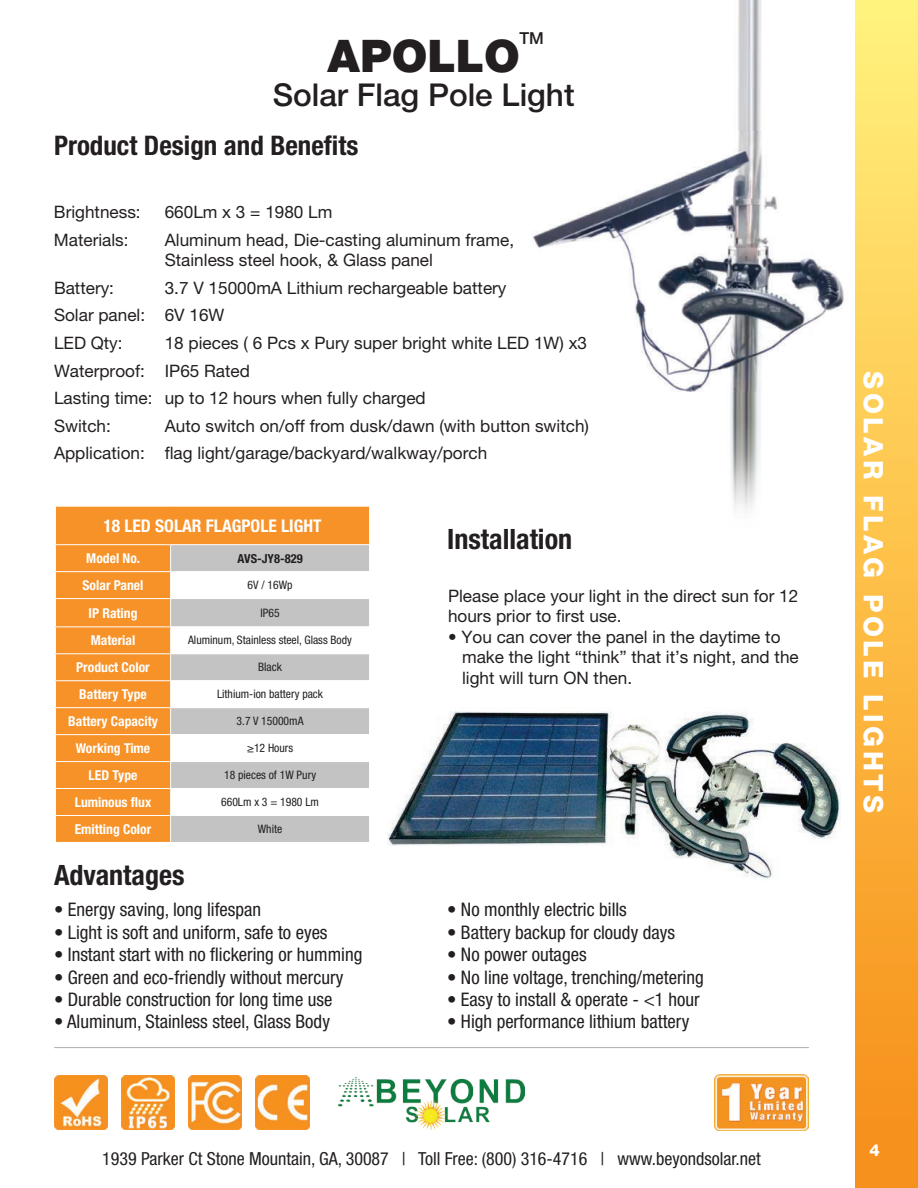
<style>
.page{position:relative;width:918px;height:1188px;background:#fff}
.page>*{position:absolute;margin:0;border:0;box-sizing:border-box;transform-origin:0 0}
.t1{font:900 45px "Helvetica Neue LT Pro";color:#231f20}
.t2{font:500 31.5px "Helvetica Neue LT Pro";color:#231f20}
.t3{font:700 condensed 28.05px "Helvetica Neue LT Pro";color:#231f20}
.t4{font:700 condensed 27px "Helvetica Neue LT Pro";color:#231f20}
.t5{font:800 27px "Helvetica Neue LT Std";letter-spacing:.13em;color:#fff}
.t6{font:condensed 18.75px "Helvetica Neue LT Pro";color:#231f20}
.t7{font:condensed 18px "Helvetica Neue LT Pro";color:#231f20}
.t8{font:700 condensed 17.55px "Helvetica Neue LT Pro";color:#fff}
.t9{font:17.1px/27.6px "Helvetica Neue LT Pro";color:#231f20}
.t10{font:500 16.5px "Helvetica Neue LT Pro";color:#231f20}
.t11{font:800 16.5px "Helvetica Neue LT Std";color:#fff}
.t12{font:700 condensed 13.65px "Helvetica Neue LT Pro";color:#fff}
.t13{font:700 condensed 12.45px "Helvetica Neue LT Std";color:#231f20}
.t14{font:condensed 11.7px "Helvetica Neue LT Pro";color:#231f20}
</style>
<div class="page">
<div style="left:855px;top:0;width:63px;height:1188px;background:linear-gradient(to bottom,#fff17b,#f78c16)"></div>
<img style="left:338px;top:1077px;width:187px;height:53px">
<img style="left:715px;top:1074px;width:94px;height:57px">
<img style="left:256px;top:1076px;width:53px;height:53px">
<img style="left:189px;top:1076px;width:53px;height:53px">
<img style="left:54px;top:1076px;width:53px;height:53px">
<img style="left:121px;top:1076px;width:54px;height:53px">
<img style="left:531px;top:131px;width:313px;height:281px">
<img style="left:730px;top:412px;width:31px;height:98px">
<img style="left:738px;top:0;width:24px;height:131px">
<img style="left:387px;top:711px;width:453px;height:168px">
<div style="left:55px;top:506px;width:315px;height:39px;background:#f69228"></div>
<div style="left:55px;top:545px;width:116px;height:27px;background:#f69228"></div>
<div style="left:171px;top:545px;width:198px;height:297px;background:#c3c3c3"></div>
<div style="left:55px;top:572px;width:116px;height:27px;background:#f69228"></div>
<svg style="left:171px;top:572px;width:198px;height:243px"></svg>
<div style="left:55px;top:599px;width:116px;height:28px;background:#f69228"></div>
<div style="left:55px;top:627px;width:116px;height:27px;background:#f69228"></div>
<div style="left:55px;top:654px;width:116px;height:27px;background:#f69228"></div>
<div style="left:55px;top:681px;width:116px;height:27px;background:#f69228"></div>
<div style="left:55px;top:708px;width:116px;height:27px;background:#f69228"></div>
<div style="left:55px;top:735px;width:116px;height:27px;background:#f69228"></div>
<div style="left:55px;top:762px;width:116px;height:27px;background:#f69228"></div>
<div style="left:55px;top:789px;width:116px;height:26px;background:#f69228"></div>
<div style="left:55px;top:815px;width:116px;height:27px;background:#f69228"></div>
<hr style="left:55px;top:571px;width:116px;height:1px;background:#fff">
<hr style="left:55px;top:598px;width:116px;height:1px;background:#fff">
<hr style="left:171px;top:598px;width:199px;height:1px;background:#fff">
<hr style="left:55px;top:626px;width:116px;height:1px;background:#fff">
<hr style="left:55px;top:653px;width:116px;height:1px;background:#fff">
<hr style="left:171px;top:653px;width:199px;height:1px;background:#fff">
<hr style="left:55px;top:680px;width:116px;height:1px;background:#fff">
<hr style="left:55px;top:707px;width:116px;height:1px;background:#fff">
<hr style="left:171px;top:707px;width:199px;height:1px;background:#fff">
<hr style="left:55px;top:734px;width:116px;height:1px;background:#fff">
<hr style="left:55px;top:815px;width:116px;height:1px;background:#fff">
<hr style="left:171px;top:571px;width:198px;height:1px;background:#fff">
<hr style="left:171px;top:626px;width:198px;height:1px;background:#fff">
<hr style="left:171px;top:680px;width:198px;height:1px;background:#fff">
<hr style="left:171px;top:734px;width:198px;height:1px;background:#fff">
<hr style="left:171px;top:815px;width:198px;height:1px;background:#fff">
<hr style="left:55px;top:544px;width:116px;height:1px;background:#fff">
<hr style="left:171px;top:544px;width:199px;height:1px;background:#fff">
<hr style="left:55px;top:761px;width:116px;height:1px;background:#fff">
<hr style="left:171px;top:761px;width:199px;height:1px;background:#fff">
<hr style="left:55px;top:788px;width:116px;height:1px;background:#fff">
<hr style="left:171px;top:788px;width:199px;height:1px;background:#fff">
<svg style="left:170px;top:545px;width:1px;height:297px"></svg>
<div style="left:54px;top:505px;width:317px;height:340px;border:1px solid #fff"></div>
<hr style="left:54px;top:1047px;width:755px;height:1px;background:#afafaf">
<p class="t10" style="left:519px;top:28px;width:26px">TM</p>
<h1 class="t1" style="left:328px;top:29px;width:194px">APOLLO</h1>
<h2 class="t2" style="left:273px;top:76px;width:303px">Solar Flag Pole Light</h2>
<h3 class="t4" style="left:54px;top:129px;width:306px">Product Design and Benefits</h3>
<p class="t9" style="left:54px;top:198px;width:88px">Brightness:</p>
<p class="t9" style="left:165px;top:198px;width:169px">660Lm x 3 = 1980 Lm</p>
<p class="t9" style="left:54px;top:225px;width:76px">Materials:</p>
<p class="t9" style="left:165px;top:229px;width:351px;line-height:20.5px">Aluminum head, Die-casting aluminum frame,<br>Stainless steel hook, &amp; Glass panel</p>
<p class="t9" style="left:54px;top:274px;width:62px">Battery:</p>
<p class="t9" style="left:54px;top:274px;width:454px;text-indent:111px">3.7 V 15000mA Lithium rechargeable battery<br>Solar panel: 6V 16W<br>LED Qty:</p>
<p class="t9" style="left:54px;top:329px;width:535px;text-indent:111px">18 pieces ( 6 Pcs x Pury super bright white LED 1W) x3<br>Waterproof: IP65 Rated<br>Lasting time: up to 12 hours when fully charged<br>Switch:</p>
<p class="t9" style="left:54px;top:412px;width:537px;text-indent:111px">Auto switch on/off from dusk/dawn (with button switch)<br>Application: flag light/garage/backyard/walkway/porch</p>
<p class="t8" style="left:103px;top:515px;width:220px">18 LED SOLAR FLAGPOLE LIGHT</p>
<p class="t12" style="left:86px;top:550px;width:55px">Model No.</p>
<p class="t13" style="left:237px;top:551px;width:67px">AVS-JY8-829</p>
<p class="t12" style="left:83px;top:577px;width:62px">Solar Panel</p>
<p class="t14" style="left:248px;top:578px;width:46px">6V / 16Wp</p>
<p class="t12" style="left:89px;top:604px;width:50px">IP Rating</p>
<p class="t14" style="left:260px;top:606px;width:21px">IP65</p>
<p class="t12" style="left:91px;top:632px;width:46px">Material</p>
<p class="t14" style="left:188px;top:634px;width:165px">Aluminum, Stainless steel, Glass Body</p>
<p class="t12" style="left:76px;top:659px;width:75px">Product Color</p>
<p class="t14" style="left:258px;top:661px;width:25px">Black</p>
<p class="t12" style="left:79px;top:686px;width:69px">Battery Type</p>
<p class="t14" style="left:217px;top:687px;width:108px">Lithium-ion battery pack</p>
<p class="t12" style="left:68px;top:713px;width:91px">Battery Capacity</p>
<p class="t14" style="left:237px;top:714px;width:68px">3.7 V 15000mA</p>
<p class="t12" style="left:76px;top:740px;width:76px">Working Time</p>
<p class="t14" style="left:247px;top:741px;width:48px">≥12 Hours</p>
<p class="t12" style="left:89px;top:767px;width:50px">LED Type</p>
<p class="t14" style="left:224px;top:768px;width:93px">18 pieces of 1W Pury</p>
<p class="t12" style="left:75px;top:794px;width:78px">Luminous flux</p>
<p class="t14" style="left:221px;top:795px;width:99px">660Lm x 3 = 1980 Lm</p>
<p class="t12" style="left:75px;top:821px;width:78px">Emitting Color</p>
<p class="t14" style="left:258px;top:822px;width:26px">White</p>
<h3 class="t3" style="left:54px;top:858px;width:132px">Advantages</h3>
<p class="t6" style="left:54px;top:899px;width:209px">• Energy saving, long lifespan</p>
<p class="t6" style="left:54px;top:921px;width:275px">• Light is soft and uniform, safe to eyes</p>
<p class="t6" style="left:54px;top:944px;width:310px">• Instant start with no flickering or humming</p>
<p class="t6" style="left:54px;top:966px;width:291px">• Green and eco-friendly without mercury</p>
<p class="t6" style="left:54px;top:989px;width:280px">• Durable construction for long time use</p>
<p class="t6" style="left:54px;top:1011px;width:278px">• Aluminum, Stainless steel, Glass Body</p>
<h3 class="t3" style="left:447px;top:522px;width:127px">Installation</h3>
<p class="t9" style="left:448px;top:585px;width:352px;line-height:20.5px">Please place your light in the direct sun for 12 hours prior to first use.</p>
<p class="t9" style="left:462px;top:626px;width:338px;line-height:20.5px;text-indent:-14px">• You can cover the panel in the daytime to make the light “think” that it’s night, and the light will turn ON then.</p>
<p class="t6" style="left:447px;top:899px;width:181px">• No monthly electric bills</p>
<p class="t6" style="left:447px;top:921px;width:229px">• Battery backup for cloudy days</p>
<p class="t6" style="left:447px;top:944px;width:141px">• No power outages</p>
<p class="t6" style="left:447px;top:966px;width:258px">• No line voltage, trenching/metering</p>
<p class="t6" style="left:447px;top:989px;width:254px">• Easy to install &amp; operate - &lt;1 hour</p>
<p class="t6" style="left:447px;top:1011px;width:244px">• High performance lithium battery</p>
<p class="t7" style="left:102px;top:1148px;width:660px">1939 Parker Ct Stone Mountain, GA, 30087 | Toll Free: (800) 316-4716 | www.beyondsolar.net</p>
<h3 class="t5" style="left:889px;top:371px;width:443px;rotate:90deg">SOLAR FLAG POLE LIGHTS</h3>
<p class="t11" style="left:870px;top:1140px;width:12px">4</p>
</div>
